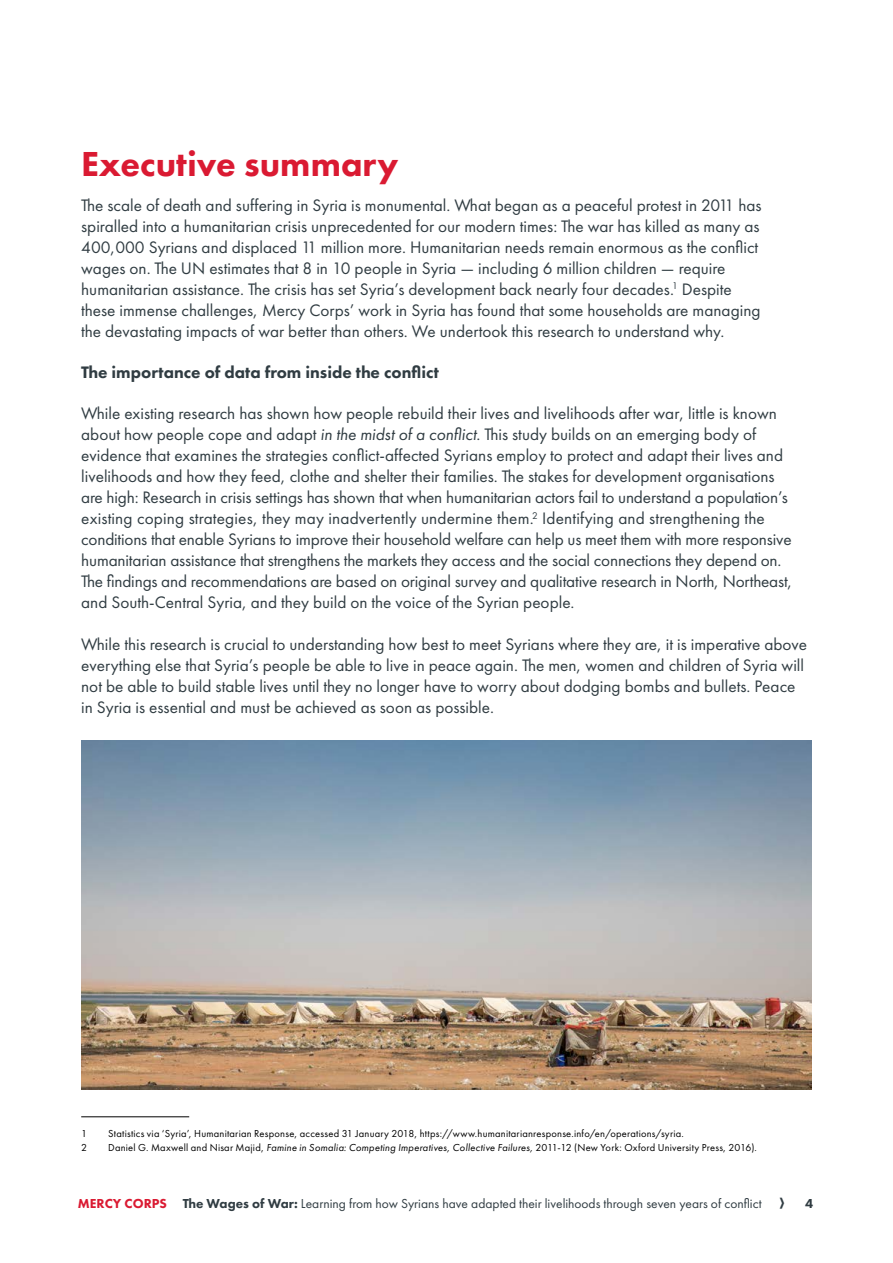
<style>
.page{position:relative;width:893px;height:1263px;background:#fff}
.page>*{position:absolute;margin:0;border:0;box-sizing:border-box;transform-origin:0 0}
.t1{font:800 36px "Futura PT";color:#da1a32}
.t2{font:17.25px/21px "Futura PT";color:#303c42}
.t3{font:800 17.25px "Futura PT";color:#303c42}
.t4{font:13.5px "Futura PT";color:#303c42}
.t5{font:800 13.5px "Futura PT";color:#303c42}
.t6{font:10.5px "Futura PT";letter-spacing:.02em;color:#000}
.s1{font-style:italic}
.s2{font-weight:800;color:#da1a32}
.s3{font-weight:800}
</style>
<div class="page">
<hr style="left:81px;top:1116px;width:108px;height:1px;background:#000">
<img style="left:81px;top:740px;width:731px;height:349px">
<h1 class="t1" style="left:81px;top:142px;width:319px">Executive summary</h1>
<p class="t2" style="left:81px;top:194px;width:682px">The scale of death and suffering in Syria is monumental. What began as a peaceful protest in 2011 has spiralled into a humanitarian crisis unprecedented for our modern times: The war has killed as many as 400,000 Syrians and displaced 11 million more. Humanitarian needs remain enormous as the conflict wages on. The UN estimates that 8 in 10 people in Syria — including 6 million children — require humanitarian assistance. The crisis has set Syria’s development back nearly four decades.<sup>1</sup> Despite these immense challenges, Mercy Corps’ work in Syria has found that some households are managing the devastating impacts of war better than others. We undertook this research to understand why.</p>
<p class="t3" style="left:81px;top:361px;width:359px">The importance of data from inside the conflict</p>
<p class="t2" style="left:81px;top:403px;width:713px">While existing research has shown how people rebuild their lives and livelihoods after war, little is known about how people cope and adapt <span class="s1">in the midst of a conflict</span>. This study builds on an emerging body of evidence that examines the strategies conflict-affected Syrians employ to protect and adapt their lives and livelihoods and how they feed, clothe and shelter their families. The stakes for development organisations are high: Research in crisis settings has shown that when humanitarian actors fail to understand a population’s existing coping strategies, they may inadvertently undermine them.<sup>2</sup> Identifying and strengthening the conditions that enable Syrians to improve their household welfare can help us meet them with more responsive humanitarian assistance that strengthens the markets they access and the social connections they depend on.<br>The findings and recommendations are based on original survey and qualitative research in North, Northeast, and South-Central Syria, and they build on the voice of the Syrian people.</p>
<p class="t2" style="left:81px;top:633px;width:727px">While this research is crucial to understanding how best to meet Syrians where they are, it is imperative above everything else that Syria’s people be able to live in peace again. The men, women and children of Syria will not be able to build stable lives until they no longer have to worry about dodging bombs and bullets. Peace in Syria is essential and must be achieved as soon as possible.</p>
<p class="t6" style="left:81px;top:1127px;width:7px">1</p>
<p class="t6" style="left:108px;top:1127px;width:577px">Statistics via ‘Syria’, Humanitarian Response, accessed 31 January 2018, https://www.humanitarianresponse.info/en/operations/syria.</p>
<p class="t6" style="left:81px;top:1141px;width:7px">2</p>
<p class="t6" style="left:108px;top:1141px;width:650px">Daniel G. Maxwell and Nisar Majid, <span class="s1">Famine in Somalia: Competing Imperatives, Collective Failures,</span> 2011-12 (New York: Oxford University Press, 2016).</p>
<p class="t4" style="left:78px;top:1195px;width:685px"><span class="s2">MERCY CORPS</span> <span class="s3">The Wages of War:</span> Learning from how Syrians have adapted their livelihoods through seven years of conflict</p>
<p class="t5" style="left:805px;top:1195px;width:10px">4</p>
</div>
